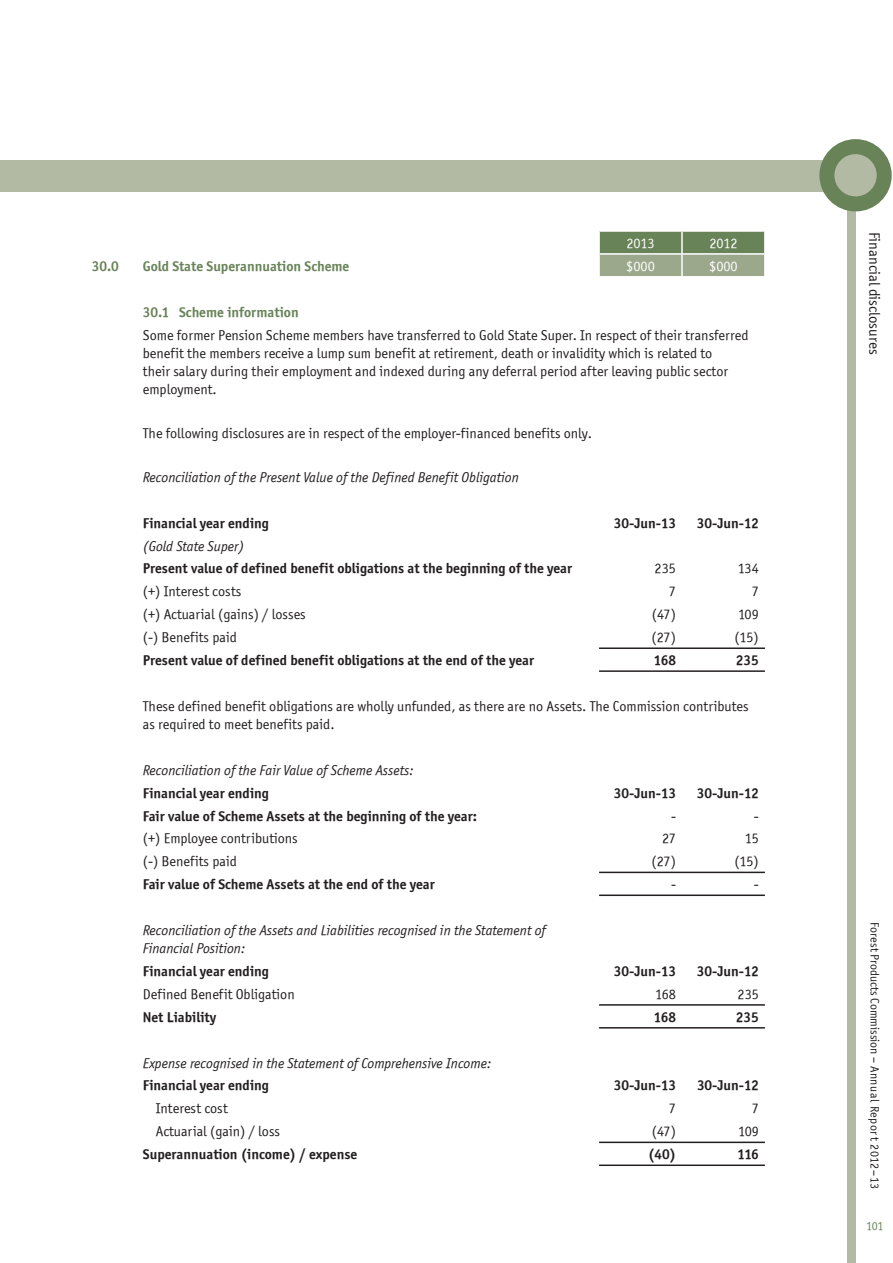
<style>
.page{position:relative;width:893px;height:1263px;background:#fff}
.page>*{position:absolute;margin:0;border:0;box-sizing:border-box;transform-origin:0 0}
.t1{font:15px "Officina Sans ITCTT Book";color:#231f20}
.Notes_-_body{font:14.25px/18px "Officina Sans ITCTT Book";color:#231f20}
.Notes_-_body-2{font:14.25px "Officina Sans ITCTT Bold";color:#231f20}
.Notes_-_body-3{font:italic 14.25px "Officina Sans ITCTT Book";color:#231f20}
.Body_text{font:14.25px "Officina Sans ITCTT Bold";color:#231f20}
.Notes_-_Heading_2{font:italic 14.25px/18px "Officina Sans ITCTT Book";color:#231f20}
.Body_text-2{font:14.25px "Officina Sans ITCTT Book";letter-spacing:-.02em;color:#231f20}
.Notes_-_Heading_2-2{font:14.25px "Officina Sans ITCTT Book";color:#231f20}
.Notes_-_Heading_1{font:14.25px "Officina Sans ITCTT Bold";color:#698359}
.Notes_-_Heading_2-3{font:14.25px "Officina Sans ITCTT Bold";color:#698359}
.Body_text-3{font:14.25px "Officina Sans ITCTT Book";color:#fff}
.t2{font:12px "Officina Sans ITCTT Book";color:#231f20}
.t3{font:12px "Officina Sans ITCTT Book";color:#698359}
</style>
<div class="page">
<div style="left:848px;top:151px;width:8px;height:1112px;background:#b2baa4"></div>
<div style="left:0;top:160px;width:848px;height:31px;background:#b2baa4"></div>
<svg style="left:827px;top:147px;width:57px;height:57px;fill:#b2baa4"></svg>
<div style="left:819px;top:139px;width:73px;height:72px;border:15px solid #698359;border-radius:50%"></div>
<svg style="left:600px;top:232px;width:164px;height:44px;background:#829572"></svg>
<hr style="left:681px;top:232px;width:2px;height:21px;background:#fff">
<hr style="left:599px;top:253px;width:83px;height:2px;background:#fff">
<hr style="left:682px;top:253px;width:84px;height:2px;background:#fff">
<hr style="left:681px;top:255px;width:2px;height:21px;background:#fff">
<hr style="left:599px;top:647px;width:83px;height:2px;background:#231f20">
<hr style="left:682px;top:647px;width:83px;height:2px;background:#231f20">
<hr style="left:599px;top:670px;width:83px;height:2px;background:#231f20">
<hr style="left:682px;top:670px;width:83px;height:2px;background:#231f20">
<hr style="left:599px;top:872px;width:83px;height:1px;background:#231f20">
<hr style="left:682px;top:872px;width:83px;height:1px;background:#231f20">
<hr style="left:599px;top:894px;width:83px;height:2px;background:#231f20">
<hr style="left:682px;top:894px;width:83px;height:2px;background:#231f20">
<hr style="left:599px;top:1004px;width:83px;height:2px;background:#231f20">
<hr style="left:682px;top:1004px;width:83px;height:2px;background:#231f20">
<hr style="left:599px;top:1027px;width:83px;height:1px;background:#231f20">
<hr style="left:682px;top:1027px;width:83px;height:1px;background:#231f20">
<hr style="left:599px;top:1141px;width:83px;height:2px;background:#231f20">
<hr style="left:682px;top:1141px;width:83px;height:2px;background:#231f20">
<hr style="left:599px;top:1164px;width:83px;height:2px;background:#231f20">
<hr style="left:682px;top:1164px;width:83px;height:2px;background:#231f20">
<p class="Body_text-3" style="left:626px;top:235px;width:30px">2013</p>
<p class="Body_text-3" style="left:709px;top:235px;width:29px">2012</p>
<p class="Notes_-_Heading_1" style="left:92px;top:257px;width:29px">30.0</p>
<p class="Notes_-_Heading_1" style="left:143px;top:257px;width:208px">Gold State Superannuation Scheme</p>
<p class="Body_text-3" style="left:626px;top:258px;width:30px">$000</p>
<p class="Body_text-3" style="left:709px;top:258px;width:30px">$000</p>
<p class="Notes_-_Heading_2-3" style="left:143px;top:303px;width:157px">30.1 Scheme information</p>
<p class="Notes_-_body" style="left:143px;top:326px;width:607px">Some former Pension Scheme members have transferred to Gold State Super. In respect of their transferred benefit the members receive a lump sum benefit at retirement, death or invalidity which is related to<br>their salary during their employment and indexed during any deferral period after leaving public sector employment.</p>
<p class="Notes_-_body" style="left:143px;top:424px;width:451px">The following disclosures are in respect of the employer-financed benefits only.</p>
<p class="Notes_-_body-3" style="left:143px;top:469px;width:378px">Reconciliation of the Present Value of the Defined Benefit Obligation</p>
<p class="Notes_-_body-2" style="left:143px;top:514px;width:128px">Financial year ending</p>
<p class="Body_text" style="left:614px;top:514px;width:64px">30-Jun-13</p>
<p class="Body_text" style="left:697px;top:514px;width:63px">30-Jun-12</p>
<p class="Notes_-_body-3" style="left:143px;top:537px;width:103px">(Gold State Super)</p>
<p class="Notes_-_body-2" style="left:143px;top:560px;width:431px">Present value of defined benefit obligations at the beginning of the year</p>
<p class="Body_text-2" style="left:655px;top:560px;width:23px">235</p>
<p class="Body_text-2" style="left:738px;top:560px;width:23px">134</p>
<p class="Notes_-_body" style="left:143px;top:582px;width:100px">(+) Interest costs</p>
<p class="Body_text-2" style="left:669px;top:583px;width:9px">7</p>
<p class="Body_text-2" style="left:752px;top:583px;width:9px">7</p>
<p class="Notes_-_body" style="left:143px;top:605px;width:165px">(+) Actuarial (gains) / losses</p>
<p class="Body_text-2" style="left:652px;top:606px;width:26px">(47)</p>
<p class="Body_text-2" style="left:738px;top:606px;width:22px">109</p>
<p class="Notes_-_Heading_2-2" style="left:143px;top:629px;width:96px">(-) Benefits paid</p>
<p class="Body_text-2" style="left:651px;top:629px;width:26px">(27)</p>
<p class="Body_text-2" style="left:734px;top:629px;width:26px">(15)</p>
<p class="Notes_-_body-2" style="left:143px;top:651px;width:393px">Present value of defined benefit obligations at the end of the year</p>
<p class="Body_text" style="left:654px;top:651px;width:24px">168</p>
<p class="Body_text" style="left:736px;top:651px;width:24px">235</p>
<p class="Notes_-_body" style="left:143px;top:697px;width:607px">These defined benefit obligations are wholly unfunded, as there are no Assets. The Commission contributes as required to meet benefits paid.</p>
<p class="Notes_-_body-3" style="left:143px;top:762px;width:272px">Reconciliation of the Fair Value of Scheme Assets:</p>
<p class="Notes_-_body-2" style="left:143px;top:784px;width:128px">Financial year ending</p>
<p class="Body_text" style="left:614px;top:784px;width:64px">30-Jun-13</p>
<p class="Body_text" style="left:697px;top:784px;width:63px">30-Jun-12</p>
<p class="Notes_-_body-2" style="left:143px;top:807px;width:336px">Fair value of Scheme Assets at the beginning of the year:</p>
<p class="Body_text-2" style="left:671px;top:807px;width:7px">-</p>
<p class="Body_text-2" style="left:754px;top:807px;width:7px">-</p>
<p class="Notes_-_Heading_2-2" style="left:143px;top:830px;width:156px">(+) Employee contributions</p>
<p class="Body_text-2" style="left:662px;top:830px;width:15px">27</p>
<p class="Body_text-2" style="left:745px;top:830px;width:15px">15</p>
<p class="Notes_-_body" style="left:143px;top:852px;width:96px">(-) Benefits paid</p>
<p class="Body_text-2" style="left:651px;top:853px;width:26px">(27)</p>
<p class="Body_text-2" style="left:734px;top:853px;width:26px">(15)</p>
<p class="Notes_-_body-2" style="left:143px;top:875px;width:293px">Fair value of Scheme Assets at the end of the year</p>
<p class="Body_text-2" style="left:671px;top:876px;width:7px">-</p>
<p class="Body_text-2" style="left:754px;top:876px;width:7px">-</p>
<p class="Notes_-_Heading_2" style="left:143px;top:921px;width:404px">Reconciliation of the Assets and Liabilities recognised in the Statement of<br>Financial Position:</p>
<p class="Notes_-_body-2" style="left:143px;top:962px;width:128px">Financial year ending</p>
<p class="Body_text" style="left:614px;top:962px;width:64px">30-Jun-13</p>
<p class="Body_text" style="left:697px;top:962px;width:63px">30-Jun-12</p>
<p class="Notes_-_body" style="left:143px;top:985px;width:153px">Defined Benefit Obligation</p>
<p class="Body_text-2" style="left:655px;top:986px;width:22px">168</p>
<p class="Body_text-2" style="left:737px;top:986px;width:23px">235</p>
<p class="Notes_-_body-2" style="left:143px;top:1008px;width:75px">Net Liability</p>
<p class="Body_text" style="left:654px;top:1008px;width:24px">168</p>
<p class="Body_text" style="left:736px;top:1008px;width:24px">235</p>
<p class="Notes_-_body-3" style="left:143px;top:1054px;width:350px">Expense recognised in the Statement of Comprehensive Income:</p>
<p class="Notes_-_body-2" style="left:143px;top:1077px;width:128px">Financial year ending</p>
<p class="Body_text" style="left:614px;top:1077px;width:64px">30-Jun-13</p>
<p class="Body_text" style="left:697px;top:1077px;width:63px">30-Jun-12</p>
<p class="Notes_-_body" style="left:156px;top:1099px;width:74px">Interest cost</p>
<p class="Body_text-2" style="left:669px;top:1100px;width:9px">7</p>
<p class="Body_text-2" style="left:752px;top:1100px;width:9px">7</p>
<p class="Notes_-_body" style="left:156px;top:1122px;width:126px">Actuarial (gain) / loss</p>
<p class="Body_text-2" style="left:652px;top:1123px;width:26px">(47)</p>
<p class="Body_text-2" style="left:738px;top:1123px;width:22px">109</p>
<p class="Notes_-_body-2" style="left:143px;top:1145px;width:216px">Superannuation (income) / expense</p>
<p class="Body_text" style="left:648px;top:1145px;width:29px">(40)</p>
<p class="Body_text" style="left:738px;top:1145px;width:23px">116</p>
<p class="t1" style="left:883px;top:232px;width:124px;rotate:90deg">Financial disclosures</p>
<p class="t2" style="left:882px;top:922px;width:268px;rotate:90deg">Forest Products Commission – Annual Report 2012–13</p>
<p class="t3" style="left:866px;top:1219px;width:19px">101</p>
</div>
